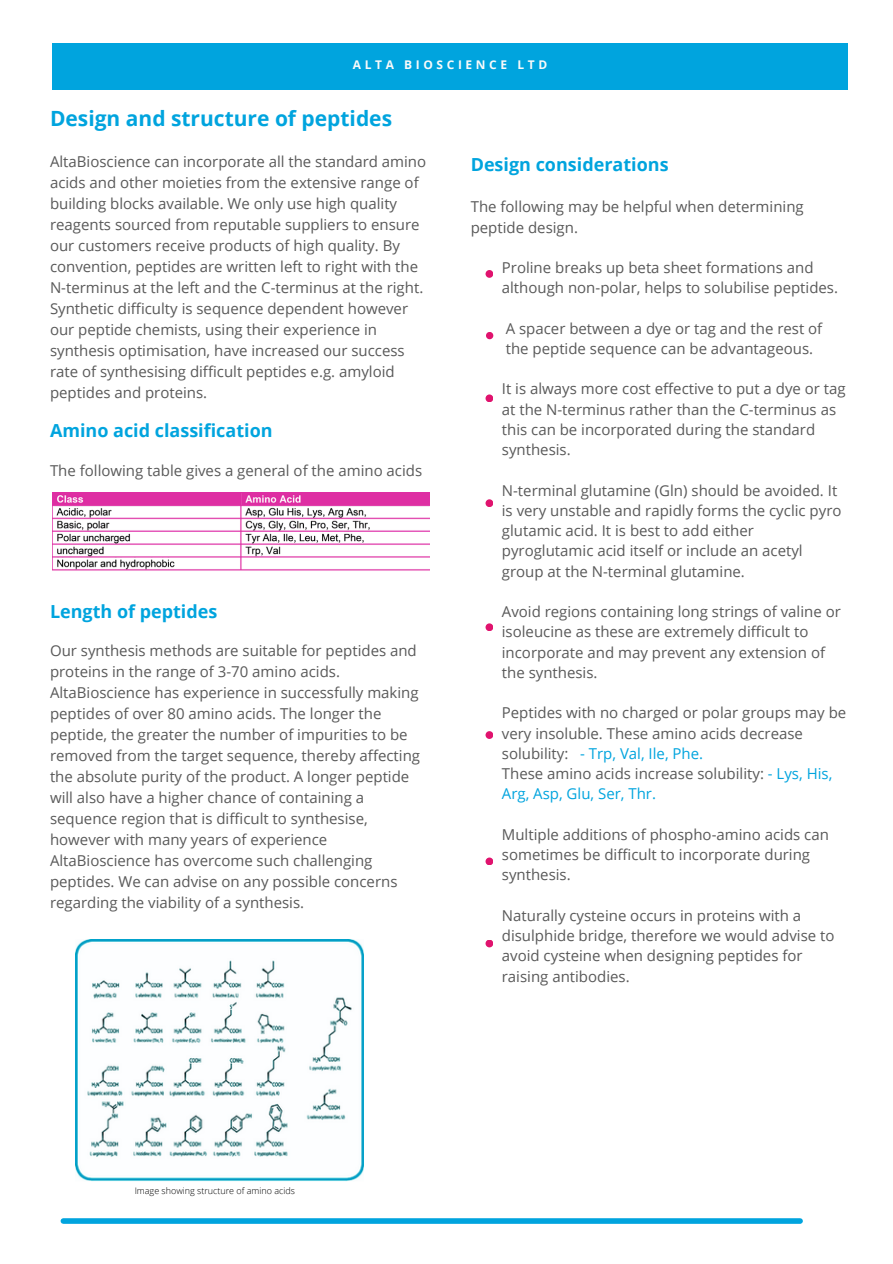
<style>
.page{position:relative;width:893px;height:1264px;background:#fff}
.page>*{position:absolute;margin:0;border:0;box-sizing:border-box;transform-origin:0 0}
.t1{font:700 21px "Open Sans";color:#00a4de}
.t2{font:700 18px "Open Sans";color:#00a4de}
.t3{font:15px/21px "Open Sans";color:#595959}
.t4{font:15px "Open Sans";color:#00a4de}
.t5{font:700 12px "Open Sans";letter-spacing:.3em;color:#fafafa}
.t6{font:300 9px "Open Sans";color:#000}
.s1{color:#595959}
.s2{color:#00a4de}
</style>
<div class="page">
<div style="left:53px;top:44px;width:794px;height:46px;background:#00a4de"></div>
<div style="left:63px;top:1218px;width:737px;height:5px;background:#00a4de"></div>
<img style="left:53px;top:493px;width:376px;height:78px">
<img style="left:75px;top:939px;width:288px;height:241px">
<div style="left:485px;top:270px;width:8px;height:8px;background:#e0136e;border-radius:50%"></div>
<div style="left:486px;top:332px;width:7px;height:7px;background:#e0136e;border-radius:50%"></div>
<div style="left:485px;top:394px;width:8px;height:8px;background:#e0136e;border-radius:50%"></div>
<div style="left:485px;top:499px;width:8px;height:8px;background:#e0136e;border-radius:50%"></div>
<div style="left:485px;top:623px;width:8px;height:8px;background:#e0136e;border-radius:50%"></div>
<div style="left:485px;top:731px;width:8px;height:8px;background:#e0136e;border-radius:50%"></div>
<div style="left:485px;top:857px;width:8px;height:8px;background:#e0136e;border-radius:50%"></div>
<div style="left:485px;top:939px;width:8px;height:8px;background:#e0136e;border-radius:50%"></div>
<p class="t5" style="left:353px;top:56px;width:196px">ALTA BIOSCIENCE LTD</p>
<p class="t1" style="left:50px;top:103px;width:343px">Design and structure of peptides</p>
<p class="t3" style="left:50px;top:150px;width:377px">AltaBioscience can incorporate all the standard amino acids and other moieties from the extensive range of building blocks available. We only use high quality reagents sourced from reputable suppliers to ensure our customers receive products of high quality. By convention, peptides are written left to right with the N-terminus at the left and the C-terminus at the right.<br>Synthetic difficulty is sequence dependent however our peptide chemists, using their experience in synthesis optimisation, have increased our success rate of synthesising difficult peptides e.g. amyloid peptides and proteins.</p>
<p class="t2" style="left:50px;top:418px;width:224px">Amino acid classification</p>
<p class="t3" style="left:50px;top:459px;width:373px">The following table gives a general of the amino acids</p>
<p class="t2" style="left:50px;top:599px;width:169px">Length of peptides</p>
<p class="t3" style="left:50px;top:640px;width:371px">Our synthesis methods are suitable for peptides and proteins in the range of 3-70 amino acids.<br>AltaBioscience has experience in successfully making peptides of over 80 amino acids. The longer the peptide, the greater the number of impurities to be removed from the target sequence, thereby affecting the absolute purity of the product. A longer peptide will also have a higher chance of containing a sequence region that is difficult to synthesise, however with many years of experience AltaBioscience has overcome such challenging peptides. We can advise on any possible concerns regarding the viability of a synthesis.</p>
<p class="t2" style="left:470px;top:151px;width:199px">Design considerations</p>
<p class="t3" style="left:470px;top:196px;width:334px;line-height:20.2px">The following may be helpful when determining peptide design.</p>
<p class="t3" style="left:502px;top:257px;width:313px">Proline breaks up beta sheet formations and</p>
<p class="t3" style="left:502px;top:277px;width:338px">although non-polar, helps to solubilise peptides.</p>
<p class="t3" style="left:505px;top:317px;width:318px">A spacer between a dye or tag and the rest of</p>
<p class="t3" style="left:505px;top:338px;width:309px">the peptide sequence can be advantageous.</p>
<p class="t3" style="left:502px;top:378px;width:345px">It is always more cost effective to put a dye or tag</p>
<p class="t3" style="left:502px;top:398px;width:336px">at the N-terminus rather than the C-terminus as</p>
<p class="t3" style="left:502px;top:418px;width:315px">this can be incorporated during the standard</p>
<p class="t3" style="left:502px;top:439px;width:70px">synthesis.</p>
<p class="t3" style="left:502px;top:479px;width:337px">N-terminal glutamine (Gln) should be avoided. It</p>
<p class="t3" style="left:502px;top:499px;width:341px">is very unstable and rapidly forms the cyclic pyro</p>
<p class="t3" style="left:502px;top:520px;width:253px">glutamic acid. It is best to add either</p>
<p class="t3" style="left:502px;top:540px;width:302px">pyroglutamic acid itself or include an acetyl</p>
<p class="t3" style="left:502px;top:560px;width:244px">group at the N-terminal glutamine.</p>
<p class="t3" style="left:502px;top:601px;width:340px">Avoid regions containing long strings of valine or</p>
<p class="t3" style="left:502px;top:621px;width:308px">isoleucine as these are extremely difficult to</p>
<p class="t3" style="left:502px;top:641px;width:325px">incorporate and may prevent any extension of</p>
<p class="t3" style="left:502px;top:661px;width:97px">the synthesis.</p>
<p class="t3" style="left:502px;top:702px;width:346px">Peptides with no charged or polar groups may be</p>
<p class="t3" style="left:502px;top:722px;width:303px">very insoluble. These amino acids decrease</p>
<p class="t4" style="left:502px;top:742px;width:203px"><span class="s1">solubility:</span> - Trp, Val, Ile, Phe.</p>
<p class="t3" style="left:502px;top:762px;width:332px">These amino acids increase solubility: <span class="s2">- Lys, His,</span></p>
<p class="t4" style="left:502px;top:783px;width:156px">Arg, Asp, Glu, Ser, Thr.</p>
<p class="t3" style="left:502px;top:823px;width:328px">Multiple additions of phospho-amino acids can</p>
<p class="t3" style="left:502px;top:843px;width:310px">sometimes be difficult to incorporate during</p>
<p class="t3" style="left:502px;top:864px;width:70px">synthesis.</p>
<p class="t3" style="left:502px;top:904px;width:301px">Naturally cysteine occurs in proteins with a</p>
<p class="t3" style="left:502px;top:924px;width:334px">disulphide bridge, therefore we would advise to</p>
<p class="t3" style="left:502px;top:944px;width:302px">avoid cysteine when designing peptides for</p>
<p class="t3" style="left:502px;top:965px;width:129px">raising antibodies.</p>
<p class="t6" style="left:135px;top:1184px;width:162px">Image showing structure of amino acids</p>
</div>
